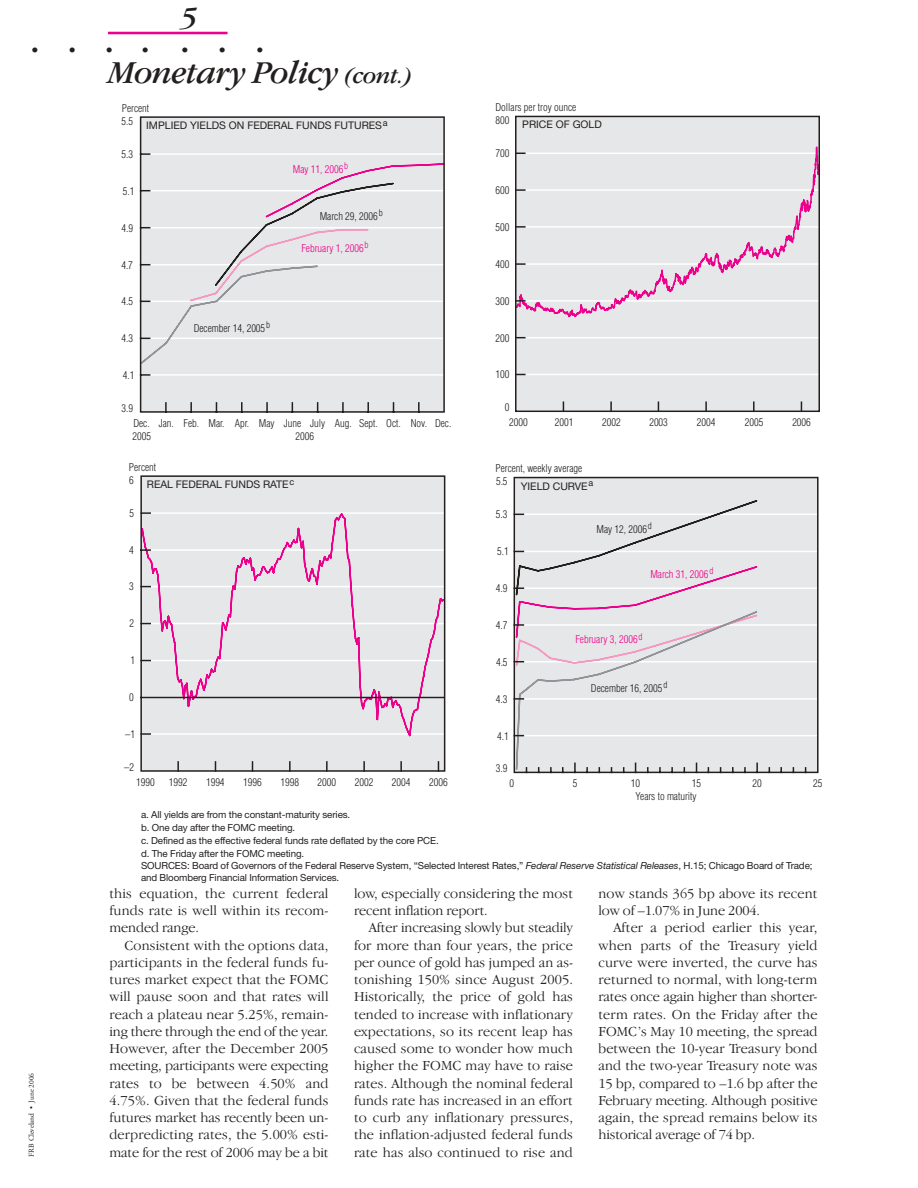
<style>
.page{position:relative;width:918px;height:1188px;background:#fff}
.page>*{position:absolute;margin:0;border:0;box-sizing:border-box;transform-origin:0 0}
.t1{font:italic 33px "Garamond IT Cby BT";letter-spacing:-.02em;color:#231f1f}
.t2{font:italic 30px "Garamond IT Cby BT";color:#231f1f}
.t3{font:18px "Adobe Garamond";color:#231f1f}
.t4{font:300 14.25px/17.2px "Garamond IT Cby BT";letter-spacing:.01em;color:#231f1f;text-align:justify}
.t5{font:300 condensed 10.5px "Helvetica";color:#231f1f}
.t6{font:10.5px "Helvetica Neue";color:#231f1f}
.t7{font:300 condensed 10.5px "Helvetica";color:#ed008b}
.t8{font:9.75px/12.8px "Helvetica Neue";letter-spacing:-.01em;color:#231f1f}
.t9{font:7.5px "Adobe Garamond";letter-spacing:-.005em;color:#231f1f}
.s1{font-size:24px}
.s2{font-style:italic}
</style>
<div class="page">
<hr style="left:108px;top:32px;width:120px;height:2px;background:#ed008b">
<div style="left:516px;top:116px;width:303px;height:295px;background:#e6e7e8"></div>
<hr style="left:516px;top:374px;width:303px;height:1px;background:#fff">
<hr style="left:516px;top:337px;width:303px;height:1px;background:#fff">
<svg style="left:610px;top:402px;width:2px;height:7px"></svg>
<svg style="left:705px;top:402px;width:2px;height:7px"></svg>
<svg style="left:753px;top:402px;width:2px;height:7px"></svg>
<svg style="left:515px;top:115px;width:305px;height:215px"></svg>
<svg style="left:140px;top:475px;width:306px;height:297px;background:#e1dbe0"></svg>
<svg style="left:513px;top:476px;width:306px;height:298px;background:#d9d9da"></svg>
<svg style="left:514px;top:499px;width:244px;height:272px;background:#e1dfe1"></svg>
<svg style="left:139px;top:116px;width:306px;height:297px;background:#e1e1e2"></svg>
<h2 class="t2" style="left:182px;top:6px;width:18px">5</h2>
<p class="t3" style="left:32px;top:43px;width:46px">• •</p>
<p class="t3" style="left:106px;top:43px;width:44px">• •</p>
<p class="t3" style="left:181px;top:43px;width:46px">• •</p>
<p class="t3" style="left:256px;top:43px;width:8px">•</p>
<h1 class="t1" style="left:109px;top:60px;width:306px">Monetary Policy <span class="s1">(cont.)</span></h1>
<p class="t5" style="left:122px;top:104px;width:29px">Percent</p>
<p class="t5" style="left:122px;top:117px;width:13px">5.5</p>
<p class="t6" style="left:146px;top:122px;width:243px">IMPLIED YIELDS ON FEDERAL FUNDS FUTURES<sup>a</sup></p>
<p class="t5" style="left:495px;top:103px;width:82px">Dollars per troy ounce</p>
<p class="t6" style="left:522px;top:121px;width:81px">PRICE OF GOLD</p>
<p class="t5" style="left:496px;top:116px;width:15px">800</p>
<p class="t5" style="left:121px;top:150px;width:13px">5.3</p>
<p class="t5" style="left:496px;top:149px;width:15px">700</p>
<p class="t7" style="left:293px;top:165px;width:57px">May 11, 2006<sup>b</sup></p>
<p class="t5" style="left:123px;top:187px;width:13px">5.1</p>
<p class="t5" style="left:496px;top:186px;width:15px">600</p>
<p class="t5" style="left:121px;top:224px;width:13px">4.9</p>
<p class="t5" style="left:320px;top:212px;width:65px">March 29, 2006<sup>b</sup></p>
<p class="t5" style="left:496px;top:223px;width:15px">500</p>
<p class="t7" style="left:301px;top:244px;width:69px">February 1, 2006<sup>b</sup></p>
<p class="t5" style="left:121px;top:261px;width:13px">4.7</p>
<p class="t5" style="left:496px;top:260px;width:15px">400</p>
<p class="t5" style="left:122px;top:297px;width:13px">4.5</p>
<p class="t5" style="left:496px;top:297px;width:15px">300</p>
<p class="t5" style="left:121px;top:334px;width:13px">4.3</p>
<p class="t5" style="left:194px;top:324px;width:78px">December 14, 2005<sup>b</sup></p>
<p class="t5" style="left:496px;top:334px;width:15px">200</p>
<p class="t5" style="left:123px;top:371px;width:13px">4.1</p>
<p class="t5" style="left:496px;top:370px;width:15px">100</p>
<p class="t5" style="left:121px;top:404px;width:13px">3.9</p>
<p class="t5" style="left:505px;top:403px;width:6px">0</p>
<p class="t5" style="left:133px;top:419px;width:319px">Dec. Jan. Feb. Mar. Apr. May June July Aug. Sept. Oct. Nov. Dec.</p>
<p class="t5" style="left:509px;top:418px;width:20px">2000</p>
<p class="t5" style="left:555px;top:418px;width:20px">2001</p>
<p class="t5" style="left:602px;top:418px;width:20px">2002</p>
<p class="t5" style="left:649px;top:418px;width:20px">2003</p>
<p class="t5" style="left:697px;top:418px;width:20px">2004</p>
<p class="t5" style="left:745px;top:418px;width:20px">2005</p>
<p class="t5" style="left:792px;top:418px;width:20px">2006</p>
<p class="t5" style="left:132px;top:432px;width:20px">2005</p>
<p class="t5" style="left:296px;top:432px;width:20px">2006</p>
<p class="t5" style="left:129px;top:463px;width:29px">Percent</p>
<p class="t6" style="left:147px;top:481px;width:149px">REAL FEDERAL FUNDS RATE<sup>c</sup></p>
<p class="t5" style="left:129px;top:476px;width:6px">6</p>
<p class="t5" style="left:496px;top:465px;width:88px">Percent, weekly average</p>
<p class="t5" style="left:496px;top:477px;width:13px">5.5</p>
<p class="t6" style="left:521px;top:482px;width:74px">YIELD CURVE<sup>a</sup></p>
<p class="t5" style="left:129px;top:509px;width:6px">5</p>
<p class="t5" style="left:496px;top:510px;width:13px">5.3</p>
<p class="t5" style="left:596px;top:525px;width:57px">May 12, 2006<sup>d</sup></p>
<p class="t5" style="left:129px;top:546px;width:6px">4</p>
<p class="t5" style="left:497px;top:547px;width:13px">5.1</p>
<p class="t7" style="left:650px;top:570px;width:65px">March 31, 2006<sup>d</sup></p>
<p class="t5" style="left:129px;top:583px;width:6px">3</p>
<p class="t5" style="left:496px;top:584px;width:13px">4.9</p>
<p class="t5" style="left:129px;top:620px;width:6px">2</p>
<p class="t5" style="left:496px;top:621px;width:13px">4.7</p>
<p class="t7" style="left:575px;top:635px;width:69px">February 3, 2006<sup>d</sup></p>
<p class="t5" style="left:131px;top:657px;width:6px">1</p>
<p class="t5" style="left:496px;top:658px;width:13px">4.5</p>
<p class="t5" style="left:129px;top:693px;width:6px">0</p>
<p class="t5" style="left:496px;top:695px;width:13px">4.3</p>
<p class="t5" style="left:591px;top:684px;width:78px">December 16, 2005<sup>d</sup></p>
<p class="t5" style="left:125px;top:730px;width:11px">–1</p>
<p class="t5" style="left:497px;top:732px;width:13px">4.1</p>
<p class="t5" style="left:124px;top:763px;width:11px">–2</p>
<p class="t5" style="left:496px;top:764px;width:13px">3.9</p>
<p class="t5" style="left:136px;top:778px;width:20px">1990</p>
<p class="t5" style="left:169px;top:778px;width:20px">1992</p>
<p class="t5" style="left:206px;top:778px;width:20px">1994</p>
<p class="t5" style="left:243px;top:778px;width:20px">1996</p>
<p class="t5" style="left:280px;top:778px;width:20px">1998</p>
<p class="t5" style="left:318px;top:778px;width:20px">2000</p>
<p class="t5" style="left:355px;top:778px;width:20px">2002</p>
<p class="t5" style="left:392px;top:778px;width:20px">2004</p>
<p class="t5" style="left:429px;top:778px;width:20px">2006</p>
<p class="t5" style="left:510px;top:779px;width:6px">0</p>
<p class="t5" style="left:573px;top:779px;width:6px">5</p>
<p class="t5" style="left:631px;top:779px;width:11px">10</p>
<p class="t5" style="left:692px;top:779px;width:11px">15</p>
<p class="t5" style="left:753px;top:779px;width:11px">20</p>
<p class="t5" style="left:813px;top:779px;width:11px">25</p>
<p class="t9" style="left:28px;top:1156px;width:85px;rotate:-90deg">FRB Cleveland • June 2006</p>
<p class="t5" style="left:636px;top:792px;width:63px">Years to maturity</p>
<p class="t8" style="left:141px;top:810px;width:673px">a. All yields are from the constant-maturity series.<br>b. One day after the FOMC meeting.<br>c. Defined as the effective federal funds rate deflated by the core PCE.<br>d. The Friday after the FOMC meeting.<br>SOURCES: Board of Governors of the Federal Reserve System, “Selected Interest Rates,” <span class="s2">Federal Reserve Statistical Releases</span>, H.15; Chicago Board of Trade;</p>
<p class="t8" style="left:141px;top:872px;width:200px">and Bloomberg Financial Information Services.</p>
<p class="t4" style="left:110px;top:886px;width:221px">this equation, the current federal funds rate is well within its recom&shy;mended range.</p>
<p class="t4" style="left:110px;top:938px;width:221px;text-indent:15px">Consistent with the options data, participants in the federal funds fu&shy;tures market expect that the FOMC will pause soon and that rates will reach a plateau near 5.25%, remain&shy;ing there through the end of the year.<br>However, after the December 2005 meeting, participants were expecting rates to be between 4.50% and 4.75%. Given that the federal funds futures market has recently been un&shy;derpredicting rates, the 5.00% esti&shy;mate for the rest of 2006 may be a bit</p>
<p class="t4" style="left:599px;top:886px;width:220px">now stands 365 bp above its recent low of –1.07% in June 2004.</p>
<p class="t4" style="left:599px;top:920px;width:221px;text-indent:15px">After a period earlier this year, when parts of the Treasury yield curve were inverted, the curve has returned to normal, with long-term rates once again higher than shorter&shy;term rates. On the Friday after the FOMC’s May 10 meeting, the spread between the 10-year Treasury bond and the two-year Treasury note was 15 bp, compared to –1.6 bp after the February meeting. Although positive again, the spread remains below its historical average of 74 bp.</p>
<p class="t4" style="left:354px;top:886px;width:220px">low, especially considering the most recent inflation report.</p>
<p class="t4" style="left:354px;top:920px;width:221px;text-indent:15px">After increasing slowly but steadily for more than four years, the price per ounce of gold has jumped an as&shy;tonishing 150% since August 2005.<br>Historically, the price of gold has tended to increase with inflationary expectations, so its recent leap has caused some to wonder how much higher the FOMC may have to raise rates. Although the nominal federal funds rate has increased in an effort to curb any inflationary pressures, the inflation-adjusted federal funds rate has also continued to rise and</p>
</div>
